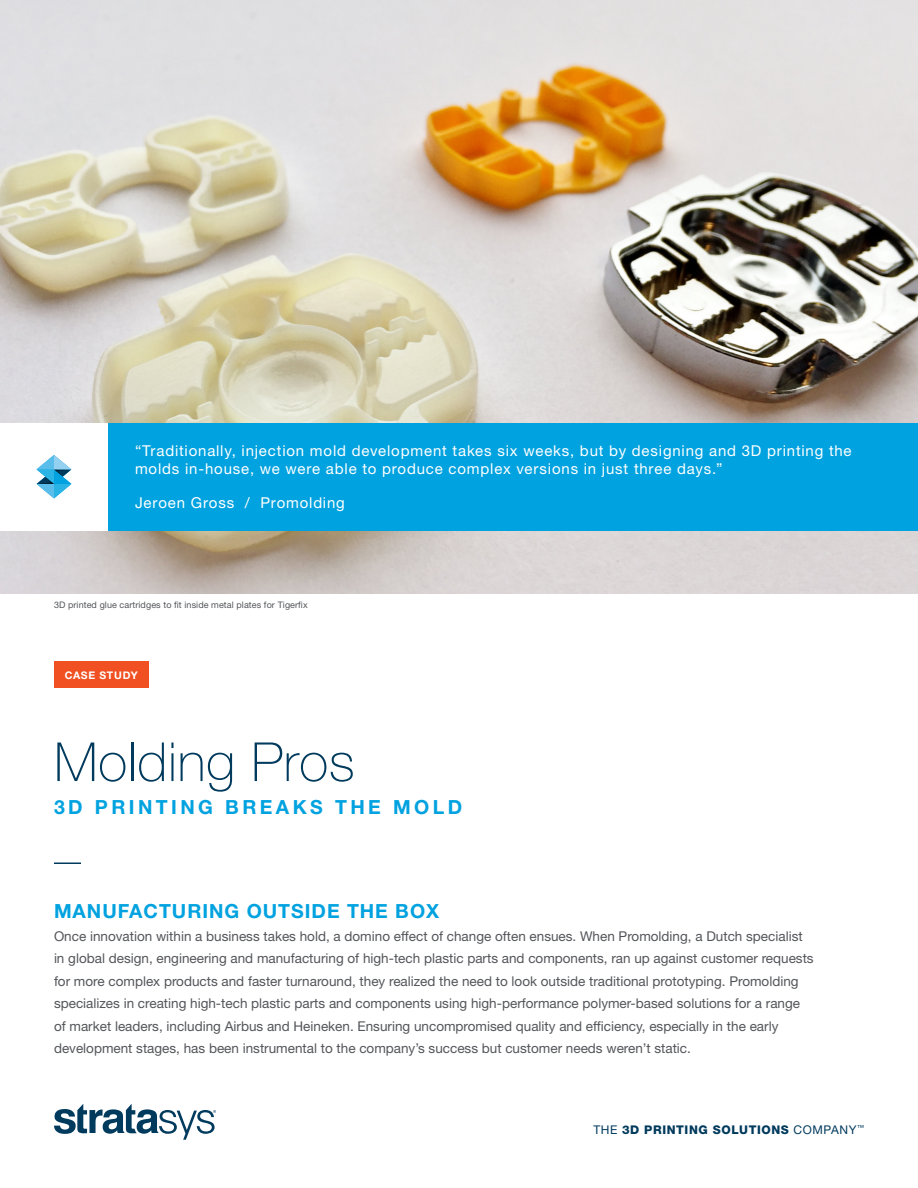
<style>
.page{position:relative;width:918px;height:1188px;background:#fff}
.page>*{position:absolute;margin:0;border:0;box-sizing:border-box;transform-origin:0 0}
.CONT_-_Headline{font:100 54px "Helvetica Neue LT Std";letter-spacing:.01em;color:#003a5d}
.CONT_-_Para_Header{font:700 19.5px "Helvetica Neue LT Std";letter-spacing:.05em;color:#00a2df}
.CONT_-_Subhead{font:700 19.5px "Helvetica Neue LT Std";letter-spacing:.175em;color:#00a2df}
.DOC_-_Quote{font:15px/18px "Helvetica Neue LT Std";letter-spacing:.055em;color:#fff}
.DOC_-_Quote_Attribut{font:15px "Helvetica Neue LT Std";letter-spacing:.055em;color:#fff}
.CONT_-_Main_Para_Bod{font:13.5px/22.5px "Helvetica Neue LT Std";color:#54555a}
.t1{font:800 12px "Helvetica Neue LT Std";letter-spacing:.05em;color:#003a5d}
.t2{font:700 10.5px "Helvetica Neue LT Std";letter-spacing:.07em;color:#fff}
.CONT_-_Image_Caption{font:9px "Helvetica Neue LT Std";letter-spacing:.01em;color:#54555a}
.s1{font-weight:400}
</style>
<div class="page">
<svg style="left:54px;top:1104px;width:162px;height:36px"></svg>
<div style="left:54px;top:662px;width:94px;height:26px;background:#f05022"></div>
<img style="left:0;top:0;width:918px;height:594px">
<div style="left:108px;top:423px;width:810px;height:108px;background:#00a2df"></div>
<div style="left:0;top:423px;width:108px;height:108px;background:#fff"></div>
<svg style="left:37px;top:455px;width:34px;height:43px"></svg>
<hr style="left:54px;top:862px;width:27px;height:2px;background:#003a5d">
<p class="DOC_-_Quote" style="left:135px;top:441px;width:718px">“Traditionally, injection mold development takes six weeks, but by designing and 3D printing the molds in-house, we were able to produce complex versions in just three days.”</p>
<p class="DOC_-_Quote_Attribut" style="left:135px;top:494px;width:211px">Jeroen Gross / Promolding</p>
<p class="CONT_-_Image_Caption" style="left:54px;top:599px;width:255px">3D printed glue cartridges to fit inside metal plates for Tigerfix</p>
<p class="t2" style="left:65px;top:669px;width:75px">CASE STUDY</p>
<p class="CONT_-_Headline" style="left:54px;top:731px;width:302px">Molding Pros</p>
<p class="CONT_-_Subhead" style="left:54px;top:795px;width:410px">3D PRINTING BREAKS THE MOLD</p>
<p class="CONT_-_Para_Header" style="left:54px;top:899px;width:387px">MANUFACTURING OUTSIDE THE BOX</p>
<p class="CONT_-_Main_Para_Bod" style="left:54px;top:925px;width:761px">Once innovation within a business takes hold, a domino effect of change often ensues. When Promolding, a Dutch specialist in global design, engineering and manufacturing of high-tech plastic parts and components, ran up against customer requests for more complex products and faster turnaround, they realized the need to look outside traditional prototyping. Promolding specializes in creating high-tech plastic parts and components using high-performance polymer-based solutions for a range of market leaders, including Airbus and Heineken. Ensuring uncompromised quality and efficiency, especially in the early development stages, has been instrumental to the company’s success but customer needs weren’t static.</p>
<p class="t1" style="left:593px;top:1123px;width:272px"><span class="s1">THE</span> 3D PRINTING SOLUTIONS <span class="s1">COMPANY</span><sup>™</sup></p>
</div>
